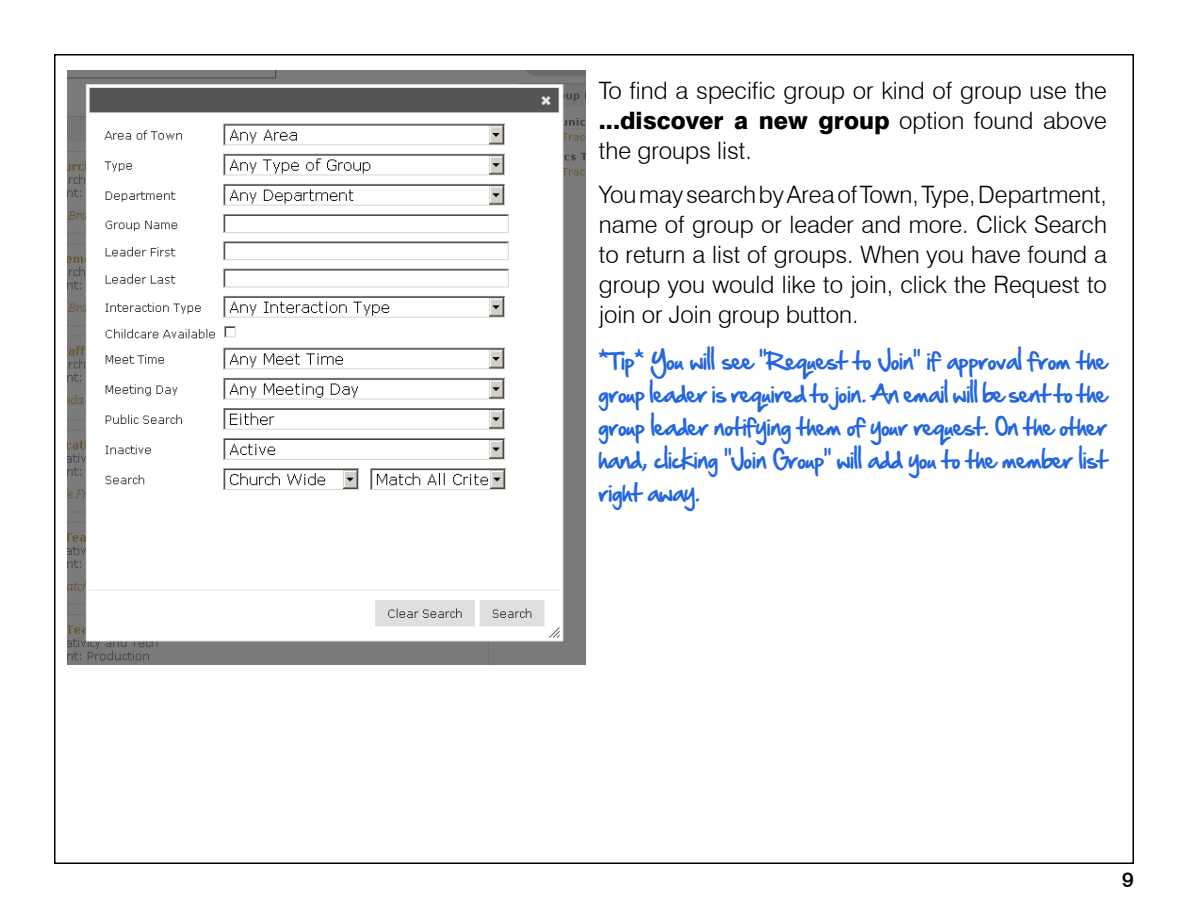
<style>
.page{position:relative;width:1188px;height:918px;background:#fff}
.page>*{position:absolute;margin:0;border:0;box-sizing:border-box;transform-origin:0 0}
.t1{font:300 24px/30px "Swiss 721 BT";color:#000;text-align:justify}
.t2{font:21px/33px "Hand Of Sean";color:#2366e2;text-align:justify}
.t3{font:500 21px "Swiss 721 BT";color:#000}
.s1{font-weight:800}
</style>
<div class="page">
<img style="left:68px;top:70px;width:517px;height:594px">
<p class="t1" style="left:599px;top:76px;width:510px">To find a specific group or kind of group use the <span class="s1">...discover a new group</span> option found above the groups list.</p>
<p class="t1" style="left:599px;top:179px;width:510px">You may search by Area of Town, Type, Department, name of group or leader and more. Click Search to return a list of groups. When you have found a group you would like to join, click the Request to join or Join group button.</p>
<p class="t2" style="left:599px;top:344px;width:510px">*Tip* You will see “Request to Join” if approval from the group leader is required to join. An email will be sent to the group leader notifying them of your request. On the other hand, clicking “Join Group” will add you to the member list right away.</p>
<p class="t3" style="left:1122px;top:866px;width:13px">9</p>
</div>
